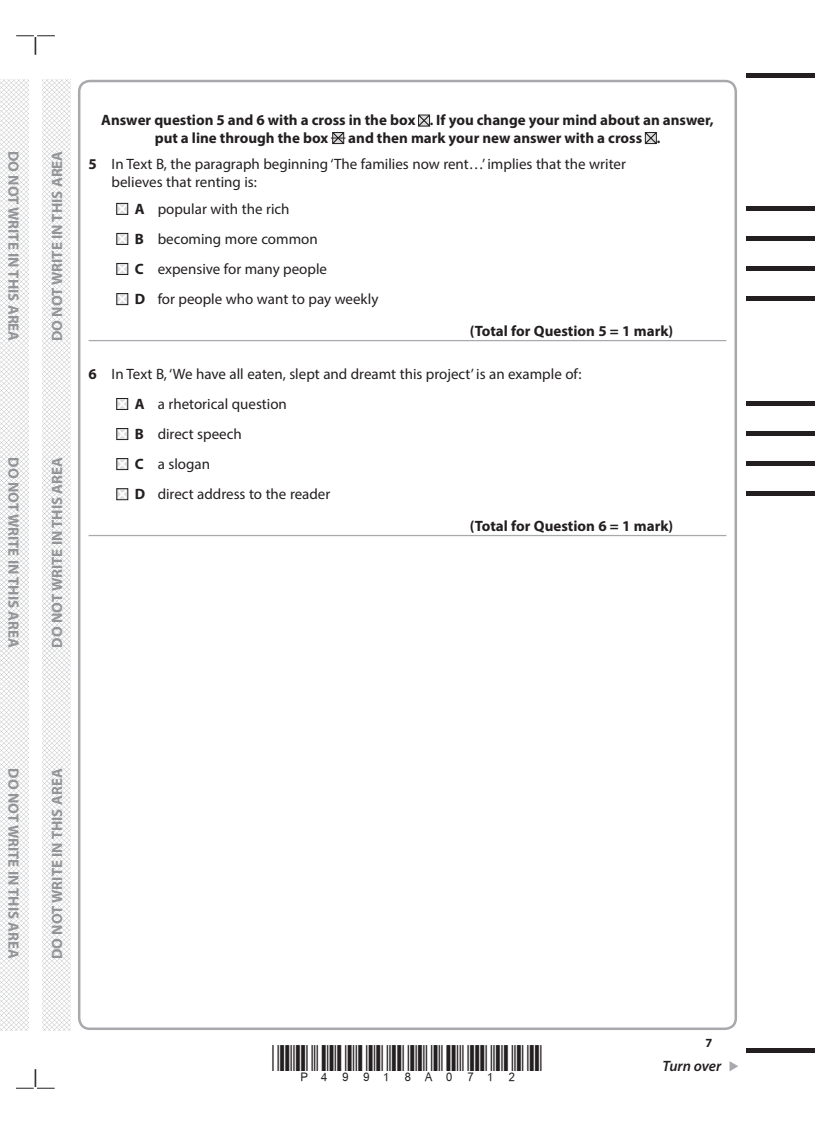
<style>
.page{position:relative;width:815px;height:1124px;background:#fff}
.page>*{position:absolute;margin:0;border:0;box-sizing:border-box;transform-origin:0 0}
.t1{font:15px/30px "Myriad Pro";color:#231f20}
.t2{font:700 15px/17.5px "Myriad Pro";color:#231f20}
.t3{font:700 15px "Myriad Pro";color:#939598}
.t4{font:italic 600 15px "Myriad Pro";letter-spacing:-.005em;color:#231f20}
.t5{font:700 12.5px "Myriad Pro";color:#231f20}
.s1{font-size:13.75px}
.s2{font-weight:700}
.s3{font-weight:700;font-size:13.75px}
</style>
<div class="page">
<hr style="left:746px;top:73px;width:69px;height:4px;background:#231f20">
<div style="left:746px;top:1047px;width:69px;height:5px;background:#231f20"></div>
<svg style="left:729px;top:1061px;width:9px;height:10px"></svg>
<svg style="left:16px;top:35px;width:39px;height:20px"></svg>
<svg style="left:16px;top:1069px;width:39px;height:19px"></svg>
<img style="left:0;top:80px;width:28px;height:949px">
<img style="left:43px;top:80px;width:28px;height:949px">
<hr style="left:89px;top:340px;width:637px;height:1px;background:#a8a9ad">
<hr style="left:89px;top:535px;width:637px;height:1px;background:#a8a9ad">
<svg style="left:418px;top:114px;width:13px;height:13px"></svg>
<svg style="left:331px;top:132px;width:15px;height:13px"></svg>
<svg style="left:644px;top:132px;width:13px;height:13px"></svg>
<div style="left:746px;top:431px;width:69px;height:5px;background:#231f20"></div>
<div style="left:746px;top:461px;width:69px;height:5px;background:#231f20"></div>
<div style="left:746px;top:491px;width:69px;height:5px;background:#231f20"></div>
<div style="left:746px;top:401px;width:69px;height:5px;background:#231f20"></div>
<svg style="left:116px;top:398px;width:13px;height:12px"></svg>
<svg style="left:116px;top:428px;width:13px;height:12px"></svg>
<svg style="left:116px;top:488px;width:13px;height:12px"></svg>
<svg style="left:116px;top:458px;width:13px;height:12px"></svg>
<div style="left:746px;top:236px;width:69px;height:5px;background:#231f20"></div>
<div style="left:746px;top:266px;width:69px;height:5px;background:#231f20"></div>
<div style="left:746px;top:296px;width:69px;height:5px;background:#231f20"></div>
<div style="left:746px;top:206px;width:69px;height:5px;background:#231f20"></div>
<svg style="left:116px;top:202px;width:13px;height:13px"></svg>
<svg style="left:116px;top:232px;width:13px;height:13px"></svg>
<svg style="left:116px;top:293px;width:13px;height:12px"></svg>
<svg style="left:116px;top:262px;width:13px;height:13px"></svg>
<p class="t3" style="left:23px;top:151px;width:192px;rotate:90deg">DO NOT WRITE IN THIS AREA</p>
<p class="t3" style="left:23px;top:457px;width:192px;rotate:90deg">DO NOT WRITE IN THIS AREA</p>
<p class="t3" style="left:47px;top:341px;width:192px;rotate:-90deg">DO NOT WRITE IN THIS AREA</p>
<p class="t3" style="left:47px;top:647px;width:192px;rotate:-90deg">DO NOT WRITE IN THIS AREA</p>
<p class="t2" style="left:155px;top:111px;width:561px;text-indent:-54px">Answer question 5 and 6 with a cross in the box <span class="s1">.</span> If you change your mind about an answer, put a line through the box</p>
<p class="t1" style="left:89px;top:124px;width:573px;line-height:26.4px;text-indent:260px"><span class="s2">and then mark your new answer with a cross</span> <span class="s3">.<br></span><span class="s2">5</span> In Text B, the paragraph beginning ‘The families now rent…’ implies that the writer</p>
<p class="t1" style="left:135px;top:167px;width:156px;line-height:27.4px;text-indent:-23px">believes that renting is:<br><span class="s2">A</span> popular with the rich</p>
<p class="t1" style="left:135px;top:224px;width:245px"><span class="s2">B</span> becoming more common<br><span class="s2">C</span> expensive for many people<br><span class="s2">D</span> for people who want to pay weekly</p>
<p class="t2" style="left:470px;top:322px;width:205px">(Total for Question 5 = 1 mark)</p>
<p class="t1" style="left:135px;top:358px;width:448px;text-indent:-46px"><span class="s2">6</span> In Text B, ‘We have all eaten, slept and dreamt this project’ is an example of:<br><span class="s2">A</span> a rhetorical question<br><span class="s2">B</span> direct speech<br><span class="s2">C</span> a slogan<br><span class="s2">D</span> direct address to the reader</p>
<p class="t2" style="left:470px;top:517px;width:205px">(Total for Question 6 = 1 mark)</p>
<p class="t3" style="left:23px;top:768px;width:192px;rotate:90deg">DO NOT WRITE IN THIS AREA</p>
<p class="t3" style="left:47px;top:958px;width:192px;rotate:-90deg">DO NOT WRITE IN THIS AREA</p>
<p class="t5" style="left:705px;top:1034px;width:8px">7</p>
<p class="t4" style="left:663px;top:1056px;width:60px">Turn over</p>
</div>
